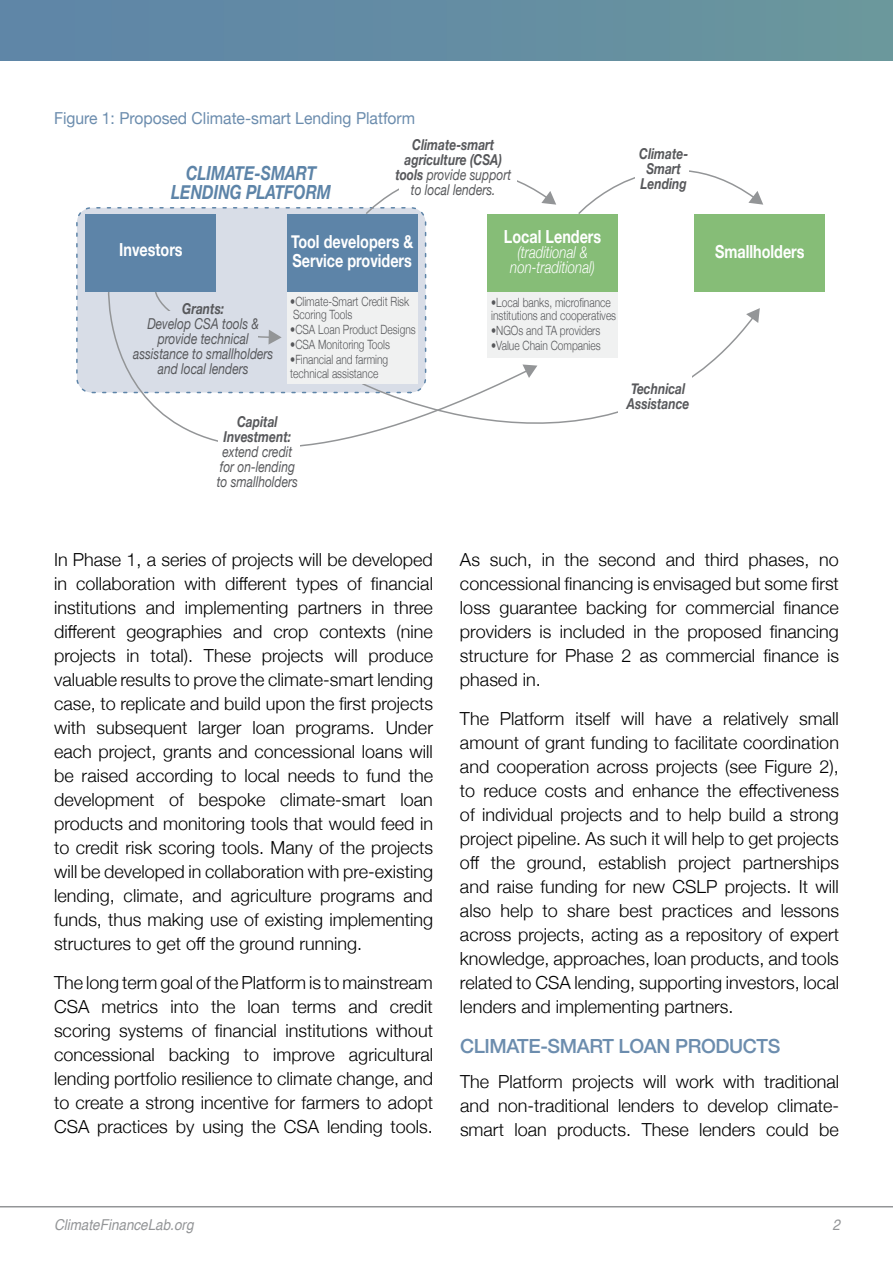
<style>
.page{position:relative;width:893px;height:1263px;background:#fff}
.page>*{position:absolute;margin:0;border:0;box-sizing:border-box;transform-origin:0 0}
.t1{font:italic 700 19.5px/19.5px "Helvetica Neue";color:#5d84a8;text-align:center;scale:.8 1}
.t2{font:500 19.5px "Helvetica Neue";letter-spacing:-.02em;color:#6c8dae}
.t3{font:300 18px/24px "Helvetica Neue";color:#000;text-align:justify}
.t4{font:700 18px/18px "Helvetica Neue";color:#fff;scale:.8 1}
.t5{font:16.5px "Helvetica Neue";color:#6c8dae;scale:.95 1}
.t6{font:italic 300 16.5px/15px "Helvetica Neue";color:#fff;text-align:center;scale:.8 1}
.t7{font:italic 700 15px/15px "Helvetica Neue";color:#57585b;text-align:center;scale:.8 1}
.t8{font:italic 15px/15px "Helvetica Neue";color:#57585b;text-align:center;scale:.8 1}
.t9{font:italic 15px "Helvetica";color:#939597;scale:.9 1}
.t10{font:300 12.75px/13.5px "Helvetica Neue";color:#57585b;scale:.8 1}
.s1{font-weight:400}
</style>
<div class="page">
<hr style="left:0;top:1206px;width:893px;height:1px;background:#939597">
<img style="left:0;top:0;width:893px;height:60px">
<div style="left:77px;top:208px;width:349px;height:184px;background:#d8dde7;border-radius:15px"></div>
<div style="left:76px;top:207px;width:350px;height:186px;border:2px dashed #5d84a8;border-radius:15px"></div>
<svg style="left:530px;top:323px;width:220px;height:101px"></svg>
<svg style="left:746px;top:308px;width:14px;height:15px"></svg>
<div style="left:618px;top:377px;width:74px;height:42px;background:#fff"></div>
<div style="left:695px;top:215px;width:130px;height:77px;background:#86bd77"></div>
<div style="left:86px;top:215px;width:130px;height:77px;background:#5d84a8"></div>
<div style="left:487px;top:292px;width:131px;height:65px;background:#f0f1f1"></div>
<div style="left:487px;top:215px;width:131px;height:77px;background:#86bd77"></div>
<div style="left:287px;top:215px;width:130px;height:77px;background:#5d84a8"></div>
<svg style="left:101px;top:291px;width:429px;height:156px"></svg>
<svg style="left:522px;top:364px;width:15px;height:14px"></svg>
<svg style="left:365px;top:180px;width:191px;height:35px"></svg>
<svg style="left:577px;top:170px;width:186px;height:45px"></svg>
<div style="left:168px;top:312px;width:90px;height:43px;background:#d8dde7"></div>
<div style="left:400px;top:163px;width:117px;height:33px;background:#fff"></div>
<div style="left:636px;top:163px;width:53px;height:27px;background:#fff"></div>
<div style="left:219px;top:416px;width:81px;height:39px;background:#fff"></div>
<p class="t5" style="left:54px;top:112px;width:382px">Figure 1: Proposed Climate-smart Lending Platform</p>
<p class="t1" style="left:171px;top:165px;width:201px">CLIMATE-SMART<br>LENDING PLATFORM</p>
<p class="t7" style="left:395px;top:139px;width:146px">Climate-smart agriculture (CSA) tools <span class="s1">provide support to local lenders.</span></p>
<p class="t7" style="left:639px;top:147px;width:63px">Climate-<br>Smart<br>Lending</p>
<p class="t4" style="left:504px;top:229px;width:123px">Local Lenders</p>
<p class="t6" style="left:510px;top:246px;width:108px">(traditional &amp; non-traditional)</p>
<p class="t10" style="left:491px;top:296px;width:158px">•Local banks, microfinance institutions and cooperatives</p>
<p class="t10" style="left:491px;top:325px;width:138px">•NGOs and TA providers</p>
<p class="t10" style="left:491px;top:340px;width:138px">•Value Chain Companies</p>
<p class="t4" style="left:291px;top:235px;width:154px">Tool developers &amp;<br>Service providers</p>
<p class="t10" style="left:290px;top:295px;width:150px">•Climate-Smart Credit Risk<br>Scoring Tools</p>
<p class="t10" style="left:290px;top:324px;width:158px">•CSA Loan Product Designs</p>
<p class="t10" style="left:290px;top:339px;width:126px">•CSA Monitoring Tools</p>
<p class="t10" style="left:290px;top:354px;width:124px">•Financial and farming technical assistance</p>
<p class="t4" style="left:119px;top:242px;width:81px">Investors</p>
<p class="t4" style="left:715px;top:244px;width:113px">Smallholders</p>
<p class="t7" style="left:182px;top:302px;width:54px">Grants:</p>
<p class="t8" style="left:133px;top:317px;width:177px">Develop CSA tools &amp; provide technical assistance to smallholders and local lenders</p>
<p class="t7" style="left:224px;top:415px;width:86px">Capital<br>Investment:</p>
<p class="t8" style="left:217px;top:445px;width:103px">extend credit for on-lending to smallholders</p>
<p class="t3" style="left:54px;top:548px;width:380px">In Phase 1, a series of projects will be developed in collaboration with different types of financial institutions and implementing partners in three different geographies and crop contexts (nine projects in total). These projects will produce valuable results to prove the climate-smart lending case, to replicate and build upon the first projects with subsequent larger loan programs. Under each project, grants and concessional loans will be raised according to local needs to fund the development of bespoke climate-smart loan products and monitoring tools that would feed in to credit risk scoring tools. Many of the projects will be developed in collaboration with pre-existing lending, climate, and agriculture programs and funds, thus making use of existing implementing structures to get off the ground running.</p>
<p class="t3" style="left:54px;top:971px;width:380px">The long term goal of the Platform is to mainstream CSA metrics into the loan terms and credit scoring systems of financial institutions without concessional backing to improve agricultural lending portfolio resilience to climate change, and to create a strong incentive for farmers to adopt CSA practices by using the CSA lending tools.</p>
<p class="t7" style="left:627px;top:383px;width:79px;text-align:left">Technical<br>Assistance</p>
<p class="t3" style="left:460px;top:548px;width:380px">As such, in the second and third phases, no concessional financing is envisaged but some first loss guarantee backing for commercial finance providers is included in the proposed financing structure for Phase 2 as commercial finance is phased in.</p>
<p class="t3" style="left:460px;top:707px;width:380px">The Platform itself will have a relatively small amount of grant funding to facilitate coordination and cooperation across projects (see Figure 2), to reduce costs and enhance the effectiveness of individual projects and to help build a strong project pipeline. As such it will help to get projects off the ground, establish project partnerships and raise funding for new CSLP projects. It will also help to share best practices and lessons across projects, acting as a repository of expert knowledge, approaches, loan products, and tools related to CSA lending, supporting investors, local lenders and implementing partners.</p>
<p class="t2" style="left:460px;top:1035px;width:322px">CLIMATE-SMART LOAN PRODUCTS</p>
<p class="t3" style="left:460px;top:1070px;width:380px">The Platform projects will work with traditional and non-traditional lenders to develop climate&shy;smart loan products. These lenders could be</p>
<p class="t9" style="left:54px;top:1218px;width:157px">ClimateFinanceLab.org</p>
<p class="t9" style="left:832px;top:1218px;width:10px">2</p>
</div>
